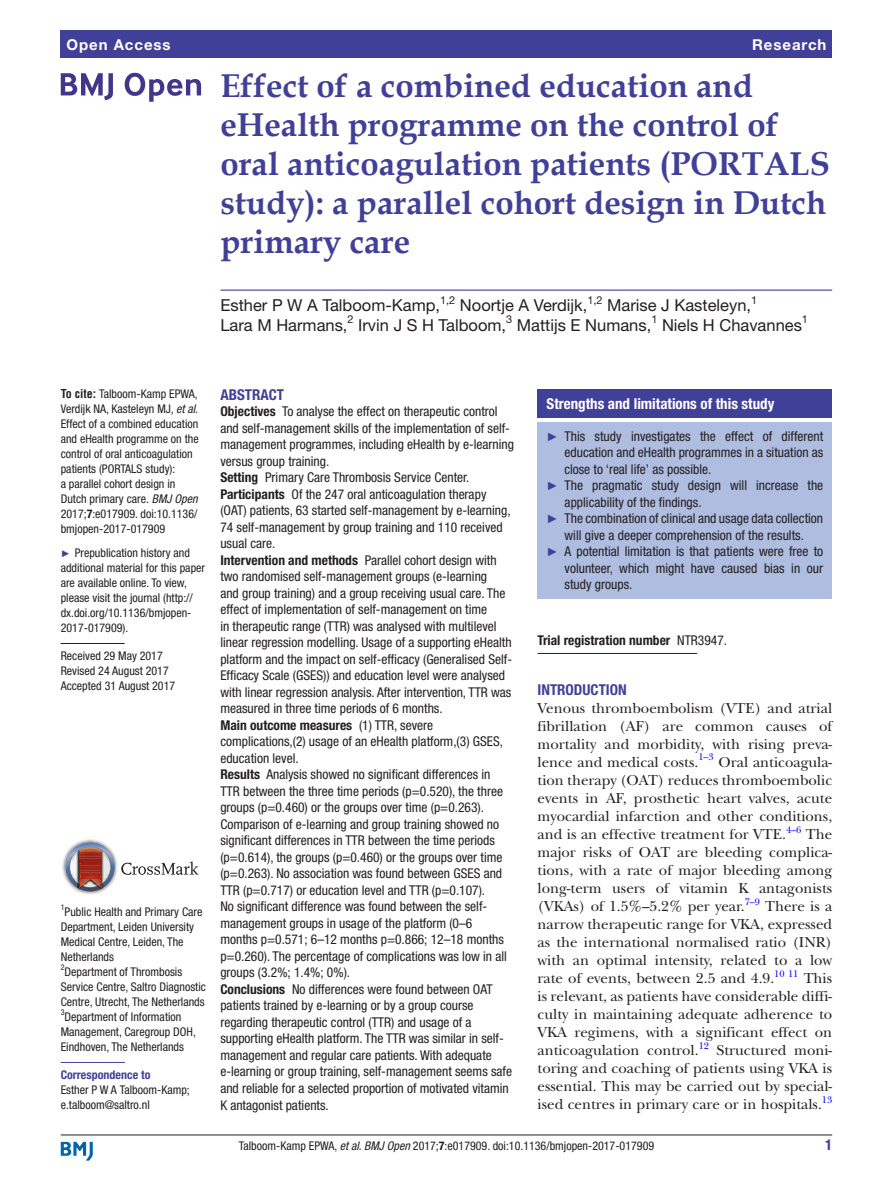
<style>
.page{position:relative;width:893px;height:1191px;background:#fff}
.page>*{position:absolute;margin:0;border:0;box-sizing:border-box;transform-origin:0 0}
.t1{font:700 33px/39px "Book Antiqua";color:#414099}
.t2{font:16.5px "Helvetica Neue LT Std";color:#231f20}
.t3{font:15px/18px "New Baskerville";color:#231f20;text-align:justify}
.t4{font:700 condensed 15px "Helvetica Neue LT Std";color:#fff}
.t5{font:700 condensed 15px "Helvetica Neue LT Std";color:#414099}
.t6{font:700 15px "Helvetica Neue LT Std";letter-spacing:.065em;color:#fff}
.t7{font:condensed 13.5px/16.5px "Helvetica Neue LT Std";color:#231f20}
.t8{font:700 condensed 13.5px "Helvetica Neue LT Std";color:#231f20}
.t9{font:condensed 12px/15px "Helvetica Neue LT Std";color:#231f20}
.t10{font:700 condensed 12px "Helvetica Neue LT Std";color:#414099}
.t11{font:10.95px "Helvetica Neue LT Std";color:#231f20}
.t12{font:9.9px "New Baskerville";color:#00f}
.t13{font:condensed 7.95px "Helvetica Neue LT Std";color:#231f20}
.s1{font-family:"Helvetica LT Std";font-weight:700}
.s2{font-style:italic}
.s3{font-weight:700}
.s4{font-family:"Arial";font-stretch:normal;font-size:9.75px;color:#414099}
.s5{font-family:"Arial";font-stretch:normal;font-size:12px;color:#414099}
.s6{font-weight:400}
</style>
<div class="page">
<hr style="left:61px;top:1134px;width:771px;height:1px;background:#231f20">
<svg style="left:61px;top:1141px;width:32px;height:19px"></svg>
<div style="left:61px;top:31px;width:771px;height:27px;background:#414099"></div>
<hr style="left:538px;top:653px;width:159px;height:1px;background:#231f20">
<hr style="left:220px;top:289px;width:612px;height:2px;background:#414099">
<hr style="left:61px;top:643px;width:64px;height:1px;background:#231f20">
<hr style="left:61px;top:1062px;width:64px;height:1px;background:#414099">
<svg style="left:61px;top:73px;width:52px;height:27px"></svg>
<svg style="left:125px;top:73px;width:76px;height:29px"></svg>
<img style="left:62px;top:839px;width:55px;height:55px">
<svg style="left:66px;top:842px;width:49px;height:49px;background:#a78588"></svg>
<svg style="left:121px;top:861px;width:78px;height:13px"></svg>
<div style="left:538px;top:389px;width:294px;height:29px;background:#414099"></div>
<div style="left:538px;top:422px;width:294px;height:176px;background:#afbde1"></div>
<p class="t6" style="left:66px;top:35px;width:106px">Open Access</p>
<p class="t6" style="left:752px;top:35px;width:76px">Research</p>
<h1 class="t1" style="left:220px;top:66px;width:611px">Effect of a combined education and eHealth programme on the control of oral anticoagulation patients (PORTALS study): a parallel cohort design in Dutch primary care</h1>
<p class="t2" style="left:220px;top:296px;width:221px">Esther P W A Talboom-Kamp,</p>
<p class="t11" style="left:440px;top:293px;width:17px">1,2</p>
<p class="t2" style="left:460px;top:296px;width:129px">Noortje A Verdijk,</p>
<p class="t11" style="left:587px;top:293px;width:17px">1,2</p>
<p class="t2" style="left:607px;top:296px;width:145px">Marise J Kasteleyn,</p>
<p class="t11" style="left:751px;top:293px;width:8px">1</p>
<p class="t2" style="left:220px;top:315px;width:129px">Lara M Harmans,</p>
<p class="t11" style="left:348px;top:313px;width:8px">2</p>
<p class="t2" style="left:358px;top:315px;width:149px">Irvin J S H Talboom,</p>
<p class="t11" style="left:506px;top:313px;width:8px">3</p>
<p class="t2" style="left:517px;top:315px;width:136px">Mattijs E Numans,</p>
<p class="t11" style="left:651px;top:313px;width:8px">1</p>
<p class="t2" style="left:662px;top:315px;width:141px">Niels H Chavannes</p>
<p class="t11" style="left:802px;top:313px;width:8px">1</p>
<p class="t9" style="left:61px;top:386px;width:139px"><span class="s1">To cite:</span> Talboom-Kamp EPWA,<br>Verdijk NA, Kasteleyn MJ, <span class="s2">et al</span>.<br>Effect of a combined education and eHealth programme on the control of oral anticoagulation patients (PORTALS study):<br>a parallel cohort design in<br>Dutch primary care. <span class="s2">BMJ Open<br></span>2017;<span class="s3">7</span>:e017909. doi:10.1136/ bmjopen-2017-017909</p>
<p class="t9" style="left:61px;top:545px;width:146px"><span class="s4">►</span> Prepublication history and additional material for this paper are available online. To view, please visit the journal (http:// dx.doi.org/10.1136/bmjopen-<br>2017-017909).</p>
<p class="t9" style="left:61px;top:648px;width:116px">Received 29 May 2017<br>Revised 24 August 2017<br>Accepted 31 August 2017</p>
<p class="t13" style="left:61px;top:903px;width:5px">1</p>
<p class="t9" style="left:61px;top:904px;width:143px;text-indent:4px">Public Health and Primary Care<br>Department, Leiden University<br>Medical Centre, Leiden, The<br>Netherlands</p>
<p class="t13" style="left:61px;top:963px;width:5px">2</p>
<p class="t9" style="left:61px;top:964px;width:147px;text-indent:4px">Department of Thrombosis<br>Service Centre, Saltro Diagnostic<br>Centre, Utrecht, The Netherlands<br><sup>3</sup>Department of Information<br>Management, Caregroup DOH,<br>Eindhoven, The Netherlands</p>
<p class="t10" style="left:61px;top:1067px;width:91px">Correspondence to</p>
<p class="t9" style="left:61px;top:1082px;width:131px">Esther P W A Talboom-Kamp; e.talboom@saltro.nl</p>
<p class="t5" style="left:220px;top:385px;width:65px">Abstract</p>
<p class="t7" style="left:220px;top:403px;width:295px"><span class="s3">Objectives</span> To analyse the effect on therapeutic control and self-management skills of the implementation of self&shy;management programmes, including eHealth by e-learning versus group training.<br><span class="s3">Setting</span> Primary Care Thrombosis Service Center.<br><span class="s3">Participants</span> Of the 247 oral anticoagulation therapy (OAT) patients, 63 started self-management by e-learning, 74 self-management by group training and 110 received usual care.<br><span class="s3">Intervention and methods</span> Parallel cohort design with two randomised self-management groups (e-learning<br>and group training) and a group receiving usual care. The effect of implementation of self-management on time<br>in therapeutic range (TTR) was analysed with multilevel linear regression modelling. Usage of a supporting eHealth platform and the impact on self-efficacy (Generalised Self-Efficacy Scale (GSES)) and education level were analysed with linear regression analysis. After intervention, TTR was measured in three time periods of 6 months.<br><span class="s3">Main outcome measures</span> (1) TTR, severe complications,(2) usage of an eHealth platform,(3) GSES, education level.<br><span class="s3">Results</span> Analysis showed no significant differences in<br>TTR between the three time periods (p=0.520), the three groups (p=0.460) or the groups over time (p=0.263).<br>Comparison of e-learning and group training showed no significant differences in TTR between the time periods (p=0.614), the groups (p=0.460) or the groups over time (p=0.263). No association was found between GSES and TTR (p=0.717) or education level and TTR (p=0.107).<br>No significant difference was found between the self&shy;management groups in usage of the platform (0–6<br>months p=0.571; 6–12 months p=0.866; 12–18 months p=0.260). The percentage of complications was low in all groups (3.2%; 1.4%; 0%).<br><span class="s3">Conclusions</span> No differences were found between OAT patients trained by e-learning or by a group course regarding therapeutic control (TTR) and usage of a supporting eHealth platform. The TTR was similar in self&shy;management and regular care patients. With adequate e-learning or group training, self-management seems safe and reliable for a selected proportion of motivated vitamin K antagonist patients.</p>
<p class="t4" style="left:547px;top:394px;width:229px">Strengths and limitations of this study</p>
<p class="t7" style="left:547px;top:427px;width:278px"><span class="s5">►</span> This study investigates the effect of different</p>
<p class="t7" style="left:565px;top:444px;width:260px">education and eHealth programmes in a situation as</p>
<p class="t7" style="left:565px;top:460px;width:148px">close to ‘real life’ as possible.</p>
<p class="t7" style="left:547px;top:477px;width:278px"><span class="s5">►</span> The pragmatic study design will increase the</p>
<p class="t7" style="left:565px;top:493px;width:139px">applicability of the findings.</p>
<p class="t7" style="left:547px;top:510px;width:278px"><span class="s5">►</span> The combination of clinical and usage data collection</p>
<p class="t7" style="left:565px;top:526px;width:241px">will give a deeper comprehension of the results.</p>
<p class="t7" style="left:547px;top:543px;width:278px"><span class="s5">►</span> A potential limitation is that patients were free to</p>
<p class="t7" style="left:565px;top:559px;width:260px">volunteer, which might have caused bias in our</p>
<p class="t7" style="left:565px;top:576px;width:69px">study groups.</p>
<p class="t8" style="left:538px;top:631px;width:191px">Trial registration number <span class="s6">NTR3947.</span></p>
<p class="t5" style="left:538px;top:681px;width:91px">Introduction</p>
<p class="t3" style="left:538px;top:699px;width:296px">Venous thromboembolism (VTE) and atrial fibrillation (AF) are common causes of mortality and morbidity, with rising preva&shy;lence and medical costs.</p>
<p class="t12" style="left:698px;top:751px;width:17px">1–3</p>
<p class="t3" style="left:538px;top:753px;width:296px;text-indent:181px">Oral anticoagula&shy;tion therapy (OAT) reduces thromboembolic events in AF, prosthetic heart valves, acute myocardial infarction and other conditions, and is an effective treatment for VTE.</p>
<p class="t12" style="left:786px;top:823px;width:17px">4–6</p>
<p class="t3" style="left:538px;top:825px;width:296px;text-indent:268px">The major risks of OAT are bleeding complica&shy;tions, with a rate of major bleeding among long-term users of vitamin K antagonists (VKAs) of 1.5%–5.2% per year.</p>
<p class="t12" style="left:745px;top:895px;width:17px">7–9</p>
<p class="t3" style="left:538px;top:897px;width:296px;text-indent:228px">There is a narrow therapeutic range for VKA, expressed as the international normalised ratio (INR) with an optimal intensity, related to a low rate of events, between 2.5 and 4.9.</p>
<p class="t12" style="left:774px;top:967px;width:26px">10 11</p>
<p class="t3" style="left:538px;top:969px;width:296px;text-indent:266px">This is relevant, as patients have considerable diffi&shy;culty in maintaining adequate adherence to VKA regimens, with a significant effect on anticoagulation control.<sup>12</sup></p>
<p class="t3" style="left:538px;top:1041px;width:296px;text-indent:179px">Structured moni&shy;toring and coaching of patients using VKA is essential. This may be carried out by special&shy;ised centres in primary care or in hospitals.</p>
<p class="t12" style="left:822px;top:1093px;width:12px">13</p>
<p class="t9" style="left:239px;top:1137px;width:417px">Talboom-Kamp EPWA, <span class="s2">et al</span>. <span class="s2">BMJ Open</span> 2017;<span class="s3">7</span>:e017909. doi:10.1136/bmjopen-2017-017909</p>
<p class="t5" style="left:825px;top:1135px;width:9px">1</p>
</div>
